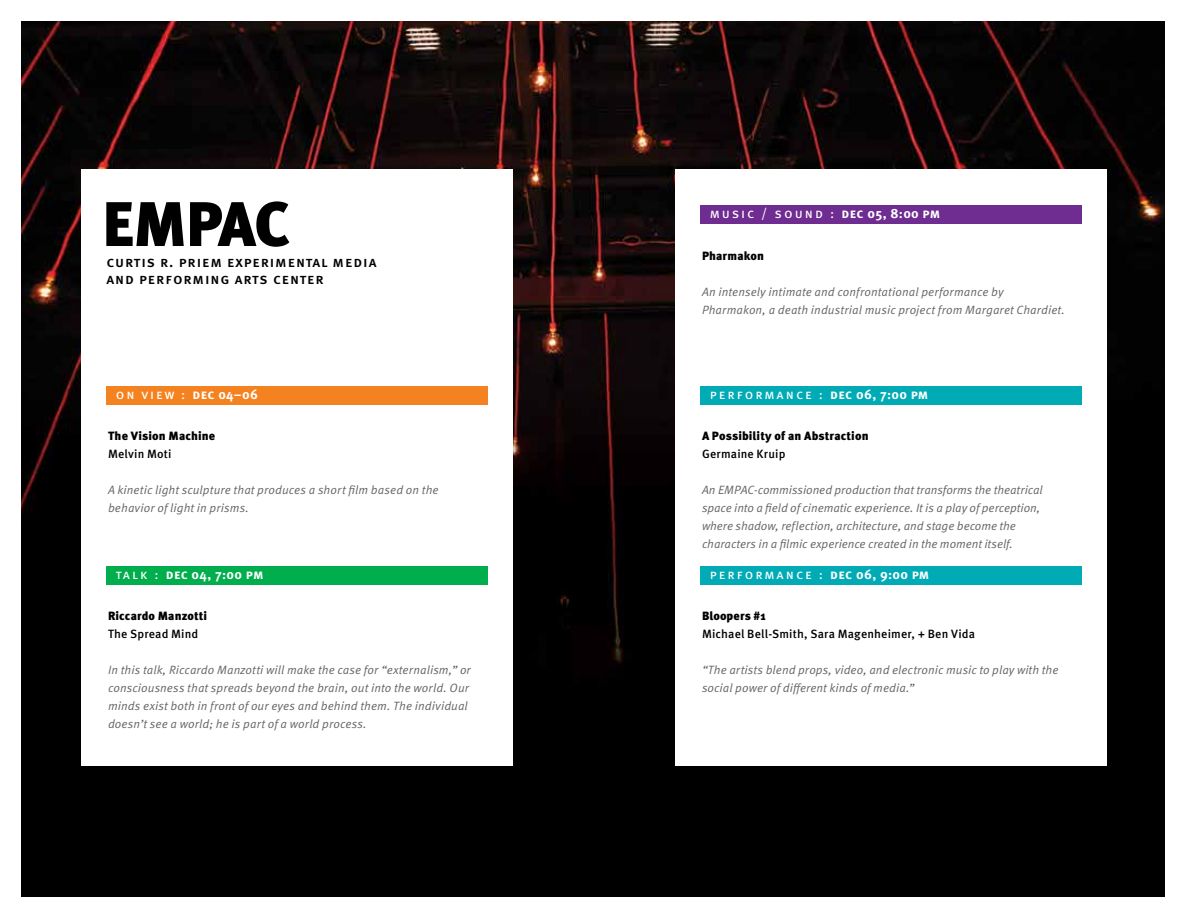
<style>
.page{position:relative;width:1188px;height:918px;background:#fff}
.page>*{position:absolute;margin:0;border:0;box-sizing:border-box;transform-origin:0 0}
.t1{font:500 15px/16.5px "Meta Pro";letter-spacing:.06em;color:#000}
.t2{font:13.5px "Meta Pro";letter-spacing:.14em;color:#fff}
.t3{font:700 13.5px "Meta Pro";letter-spacing:.02em;color:#fff}
.t4{font:12px/18px "Meta Pro Norm Ita";color:#636466}
.t5{font:900 12px "Meta Pro";letter-spacing:.01em;color:#000}
.t6{font:500 12px "Meta Pro";letter-spacing:.015em;color:#000}
.s1{font-weight:400}
.s2{font-weight:700}
</style>
<div class="page">
<img style="left:22px;top:22px;width:1142px;height:874px">
<div style="left:81px;top:170px;width:432px;height:596px;background:#fff"></div>
<div style="left:675px;top:170px;width:432px;height:596px;background:#fff"></div>
<svg style="left:106px;top:202px;width:78px;height:44px"></svg>
<svg style="left:190px;top:201px;width:99px;height:46px"></svg>
<div style="left:700px;top:205px;width:382px;height:19px;background:#6f2c91"></div>
<div style="left:106px;top:386px;width:382px;height:18px;background:#f58220"></div>
<div style="left:106px;top:566px;width:382px;height:19px;background:#00ae4d"></div>
<div style="left:700px;top:386px;width:382px;height:18px;background:#00abb6"></div>
<div style="left:700px;top:566px;width:382px;height:19px;background:#00abb6"></div>
<p class="t1" style="left:106px;top:253px;width:272px">curtis r. priem experimental media and performing arts center</p>
<p class="t3" style="left:116px;top:383px;width:144px"><span class="s1">on view :</span> dec 04–06</p>
<p class="t5" style="left:108px;top:426px;width:109px">The Vision Machine</p>
<p class="t6" style="left:108px;top:444px;width:65px">Melvin Moti</p>
<p class="t4" style="left:108px;top:480px;width:332px">A kinetic light sculpture that produces a short flm based on the behavior of light in prisms.</p>
<p class="t3" style="left:116px;top:564px;width:149px"><span class="s1">talk :</span> dec 04, 7:00 pm</p>
<p class="t5" style="left:108px;top:606px;width:101px">Riccardo Manzotti</p>
<p class="t6" style="left:108px;top:624px;width:92px">The Spread Mind</p>
<p class="t4" style="left:108px;top:660px;width:365px">In this talk, Riccardo Manzotti will make the case for “externalism,” or consciousness that spreads beyond the brain, out into the world. Our minds exist both in front of our eyes and behind them. The individual doesn’t see a world; he is part of a world process.</p>
<p class="t2" style="left:710px;top:203px;width:232px">music / sound : <span class="s2">dec 05, 8:00 pm</span></p>
<p class="t5" style="left:702px;top:246px;width:64px">Pharmakon</p>
<p class="t4" style="left:702px;top:282px;width:365px">An intensely intimate and confrontational performance by<br>Pharmakon, a death industrial music project from Margaret Chardiet.</p>
<p class="t2" style="left:710px;top:384px;width:220px">performance : <span class="s2">dec 06, 7:00 pm</span></p>
<p class="t5" style="left:702px;top:426px;width:168px">A Possibility of an Abstraction</p>
<p class="t6" style="left:702px;top:444px;width:85px">Germaine Kruip</p>
<p class="t4" style="left:702px;top:480px;width:342px">An EMPAC-commissioned production that transforms the theatrical space into a feld ofcinematic experience. It is a play ofperception, where shadow, reflection, architecture, and stage become the characters in a flmic experience created in the moment itself.</p>
<p class="t2" style="left:710px;top:564px;width:221px">performance : <span class="s2">dec 06, 9:00 pm</span></p>
<p class="t5" style="left:702px;top:606px;width:65px">Bloopers #1</p>
<p class="t6" style="left:702px;top:624px;width:275px">Michael Bell-Smith, Sara Magenheimer, + Ben Vida</p>
<p class="t4" style="left:702px;top:660px;width:358px">“The artists blend props, video, and electronic music to play with the social power ofdiferent kinds ofmedia.”</p>
</div>
